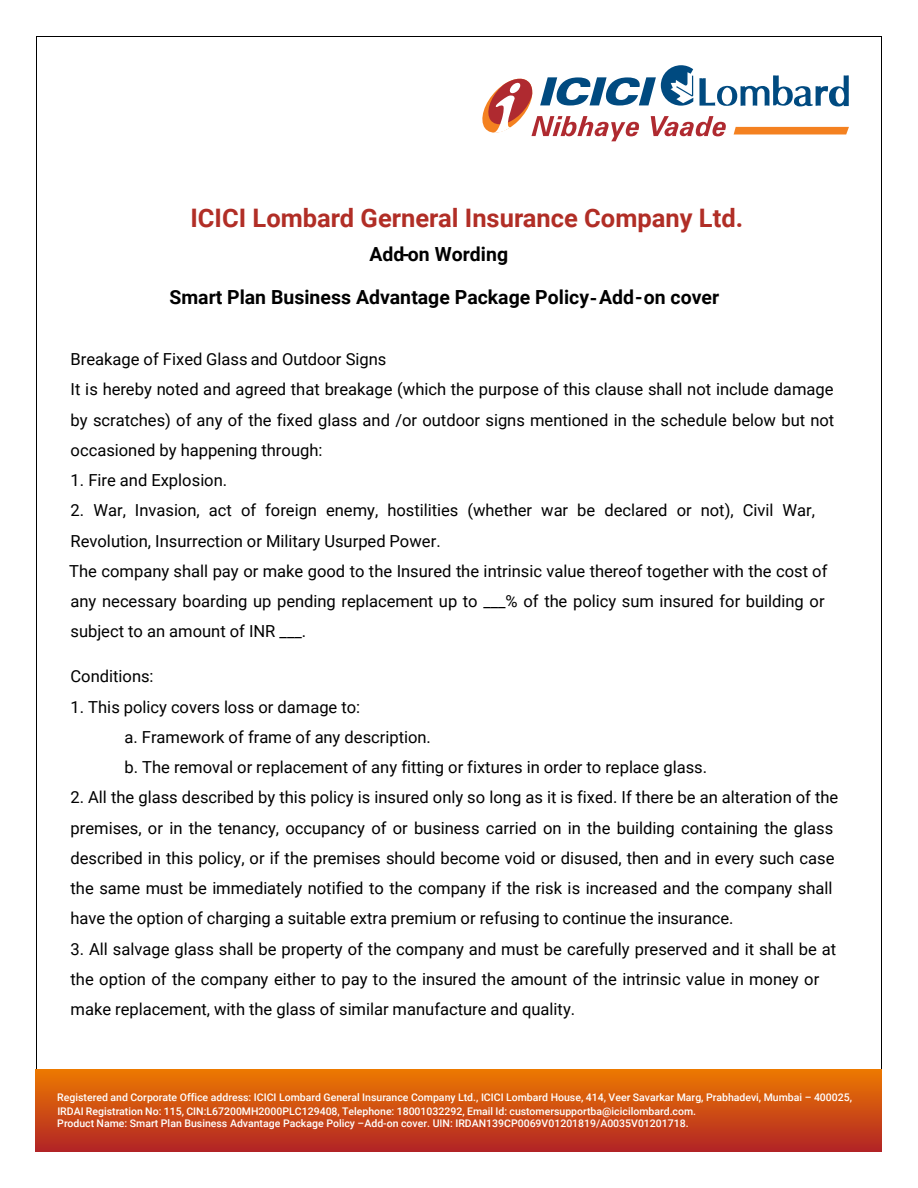
<style>
.page{position:relative;width:918px;height:1188px;background:#fff}
.page>*{position:absolute;margin:0;border:0;box-sizing:border-box;transform-origin:0 0}
.t1{font:700 25.5px "Roboto";color:#b12e26}
.t2{font:700 19.5px/42.3px "Roboto";color:#000;text-align:center}
.t3{font:16.5px/30.3px "Roboto";color:#000}
.t4{font:500 10.5px/13px "Roboto";color:#fff}
</style>
<div class="page">
<hr style="left:37px;top:36px;width:844px;height:1px;background:#000">
<hr style="left:36px;top:37px;width:1px;height:1114px;background:#000">
<hr style="left:881px;top:37px;width:1px;height:1114px;background:#000">
<hr style="left:37px;top:1151px;width:844px;height:1px;background:#000">
<svg style="left:482px;top:65px;width:367px;height:76px"></svg>
<div style="left:36px;top:1069px;width:845px;height:82px;background:linear-gradient(to bottom,#ed7a00,#b32525)"></div>
<h1 class="t1" style="left:191px;top:200px;width:554px">ICICI Lombard Gerneral Insurance Company Ltd.</h1>
<p class="t2" style="left:170px;top:233px;width:551px">Add-on Wording<br>Smart Plan Business Advantage Package Policy-Add-on cover</p>
<p class="t3" style="left:71px;top:344px;width:765px">Breakage of Fixed Glass and Outdoor Signs<br>It is hereby noted and agreed that breakage (which the purpose of this clause shall not include damage by scratches) of any of the fixed glass and /or outdoor signs mentioned in the schedule below but not occasioned by happening through:</p>
<p class="t3" style="left:71px;top:465px;width:158px">1. Fire and Explosion.</p>
<p class="t3" style="left:69px;top:495px;width:760px">2. War, Invasion, act of foreign enemy, hostilities (whether war be declared or not), Civil War, Revolution, Insurrection or Military Usurped Power.<br>The company shall pay or make good to the Insured the intrinsic value thereof together with the cost of any necessary boarding up pending replacement up to ___% of the policy sum insured for building or subject to an amount of INR ___.</p>
<p class="t3" style="left:70px;top:661px;width:85px">Conditions:</p>
<p class="t3" style="left:124px;top:691px;width:584px;text-indent:-54px">1. This policy covers loss or damage to:<br>a. Framework of frame of any description.<br>b. The removal or replacement of any fitting or fixtures in order to replace glass.</p>
<p class="t3" style="left:70px;top:782px;width:770px">2. All the glass described by this policy is insured only so long as it is fixed. If there be an alteration of the premises, or in the tenancy, occupancy of or business carried on in the building containing the glass described in this policy, or if the premises should become void or disused, then and in every such case the same must be immediately notified to the company if the risk is increased and the company shall have the option of charging a suitable extra premium or refusing to continue the insurance.</p>
<p class="t3" style="left:70px;top:933px;width:767px">3. All salvage glass shall be property of the company and must be carefully preserved and it shall be at the option of the company either to pay to the insured the amount of the intrinsic value in money or make replacement, with the glass of similar manufacture and quality.</p>
<p class="t4" style="left:57px;top:1091px;width:796px">Registered and Corporate Office address: ICICI Lombard General Insurance Company Ltd., ICICI Lombard House, 414, Veer Savarkar Marg, Prabhadevi, Mumbai – 400025,<br>IRDAI Registration No: 115, CIN:L67200MH2000PLC129408, Telephone: 18001032292, Email Id: customersupportba@icicilombard.com.<br>Product Name: Smart Plan Business Advantage Package Policy –Add-on cover. UIN: IRDAN139CP0069V01201819/A0035V01201718.</p>
</div>
